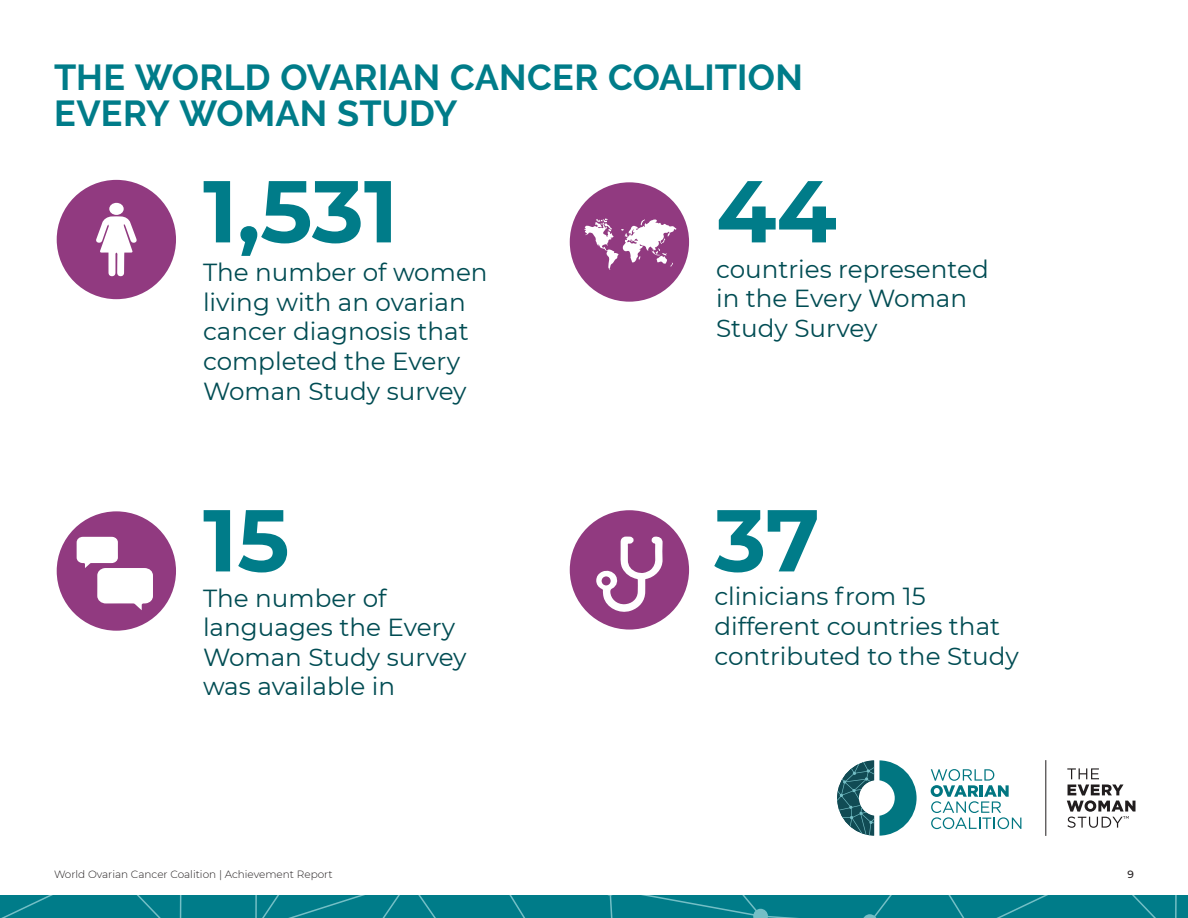
<style>
.page{position:relative;width:1188px;height:918px;background:#fff}
.page>*{position:absolute;margin:0;border:0;box-sizing:border-box;transform-origin:0 0}
.t1{font:700 87.6px "Montserrat";color:#007c89}
.t2{font:700 36px/36px "Raleway";letter-spacing:.005em;color:#007c89}
.t3{font:24.6px/29.5px "Montserrat";color:#004c53}
.t4{font:300 10.5px "Montserrat";color:#231f20}
.t5{font:500 10.5px "Montserrat";color:#231f20}
</style>
<div class="page">
<div style="left:0;top:896px;width:1188px;height:22px;background:#007c89"></div>
<svg style="left:255px;top:896px;width:181px;height:22px"></svg>
<svg style="left:510px;top:896px;width:15px;height:22px"></svg>
<svg style="left:609px;top:896px;width:568px;height:22px"></svg>
<svg style="left:1px;top:896px;width:181px;height:22px"></svg>
<div style="left:57px;top:180px;width:119px;height:119px;background:#913a80;border-radius:50%"></div>
<svg style="left:96px;top:216px;width:41px;height:60px"></svg>
<div style="left:109px;top:203px;width:15px;height:12px;background:#fff;border-radius:50%"></div>
<div style="left:57px;top:511px;width:119px;height:120px;background:#913a80;border-radius:50%"></div>
<svg style="left:77px;top:537px;width:76px;height:73px"></svg>
<div style="left:570px;top:182px;width:119px;height:120px;background:#913a80;border-radius:50%"></div>
<svg style="left:584px;top:218px;width:93px;height:52px"></svg>
<div style="left:570px;top:510px;width:119px;height:120px;background:#913a80;border-radius:50%"></div>
<svg style="left:595px;top:298px;width:67px;height:314px"></svg>
<div style="left:602px;top:576px;width:9px;height:9px;background:#913a80;border-radius:50%"></div>
<svg style="left:837px;top:760px;width:80px;height:76px"></svg>
<svg style="left:931px;top:769px;width:90px;height:60px"></svg>
<svg style="left:1067px;top:768px;width:32px;height:11px"></svg>
<svg style="left:1067px;top:785px;width:69px;height:43px"></svg>
<hr style="left:1045px;top:760px;width:1px;height:76px;background:#211d1e">
<h2 class="t2" style="left:54px;top:60px;width:750px">THE WORLD OVARIAN CANCER COALITION<br>EVERY WOMAN STUDY</h2>
<h1 class="t1" style="left:203px;top:148px;width:197px">1,531</h1>
<p class="t3" style="left:203px;top:257px;width:286px">The number of women living with an ovarian cancer diagnosis that completed the Every<br>Woman Study survey</p>
<h1 class="t1" style="left:203px;top:477px;width:88px">15</h1>
<p class="t3" style="left:203px;top:582px;width:265px">The number of languages the Every<br>Woman Study survey was available in</p>
<h1 class="t1" style="left:716px;top:148px;width:122px">44</h1>
<p class="t3" style="left:716px;top:253px;width:274px">countries represented in the Every Woman<br>Study Survey</p>
<h1 class="t1" style="left:714px;top:477px;width:107px">37</h1>
<p class="t3" style="left:714px;top:581px;width:306px">clinicians from 15 different countries that contributed to the Study</p>
<p class="t4" style="left:54px;top:867px;width:280px">World Ovarian Cancer Coalition | Achievement Report</p>
<p class="t5" style="left:1128px;top:867px;width:8px">9</p>
</div>
